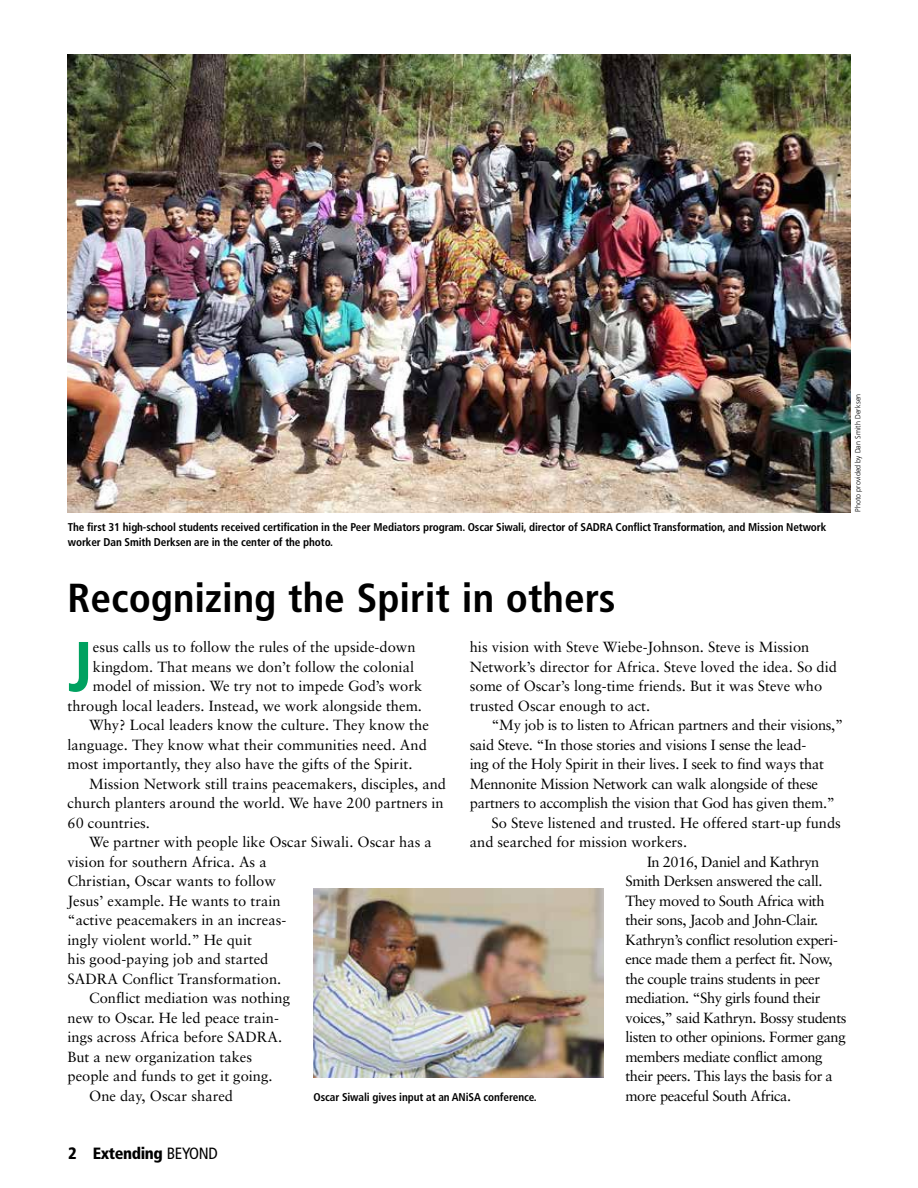
<style>
.page{position:relative;width:918px;height:1188px;background:#fff}
.page>*{position:absolute;margin:0;border:0;box-sizing:border-box;transform-origin:0 0}
.t1{font:700 condensed 70.5px "Frutiger";color:#00a160}
.t2{font:700 condensed 40.5px "Frutiger";color:#000}
.t3{font:900 condensed 16.35px "Frutiger";letter-spacing:-.025em;color:#000}
.t4{font:14.7px/19.5px "Sabon";color:#000}
.t5{font:14.7px "Sabon";letter-spacing:-.03em;color:#000}
.t6{font:14.7px "Sabon";letter-spacing:-.02em;color:#000}
.t7{font:700 condensed 11.25px/14.2px "Frutiger";letter-spacing:-.01em;color:#000}
.t8{font:300 7.5px "Frutiger";letter-spacing:.015em;color:#000;scale:.95 1}
.s1{font-size:16.5px}
.s2{font-weight:400}
</style>
<div class="page">
<img style="left:314px;top:888px;width:290px;height:190px">
<img style="left:68px;top:54px;width:782px;height:458px">
<p class="t7" style="left:68px;top:520px;width:760px">The first 31 high-school students received certification in the Peer Mediators program. Oscar Siwali, director of SADRA Conflict Transformation, and Mission Network worker Dan Smith Derksen are in the center of the photo.</p>
<p class="t8" style="left:854px;top:512px;width:126px;rotate:-90deg">Photo provided by Dan Smith Derksen</p>
<h2 class="t2" style="left:68px;top:574px;width:550px">Recognizing the Spirit in others</h2>
<h1 class="t1" style="left:68px;top:625px;width:27px">J</h1>
<p class="t4" style="left:93px;top:637px;width:324px">esus calls us to follow the rules of the upside-down</p>
<p class="t4" style="left:470px;top:637px;width:369px">his vision with Steve Wiebe-Johnson. Steve is Mission Network’s director for Africa. Steve loved the idea. So did some of Oscar’s long-time friends. But it was Steve who trusted Oscar enough to act.</p>
<p class="t6" style="left:491px;top:716px;width:353px">“My job is to listen to African partners and their visions,”</p>
<p class="t6" style="left:470px;top:736px;width:338px">said Steve. “In those stories and visions I sense the lead-</p>
<p class="t6" style="left:470px;top:755px;width:356px">ing of the Holy Spirit in their lives. I seek to find ways that</p>
<p class="t6" style="left:470px;top:775px;width:350px">Mennonite Mission Network can walk alongside of these</p>
<p class="t6" style="left:470px;top:794px;width:367px">partners to accomplish the vision that God has given them.”</p>
<p class="t4" style="left:491px;top:813px;width:351px">So Steve listened and trusted. He offered start-up funds</p>
<p class="t4" style="left:470px;top:832px;width:219px">and searched for mission workers.</p>
<p class="t5" style="left:647px;top:853px;width:174px">In 2016, Daniel and Kathryn</p>
<p class="t5" style="left:626px;top:872px;width:199px">Smith Derksen answered the call.</p>
<p class="t5" style="left:626px;top:892px;width:201px">They moved to South Africa with</p>
<p class="t5" style="left:626px;top:911px;width:194px">their sons, Jacob and John-Clair.</p>
<p class="t5" style="left:626px;top:931px;width:214px">Kathryn’s conflict resolution experi-</p>
<p class="t5" style="left:626px;top:950px;width:208px">ence made them a perfect fit. Now,</p>
<p class="t5" style="left:626px;top:970px;width:196px">the couple trains students in peer</p>
<p class="t5" style="left:626px;top:989px;width:197px">mediation. “Shy girls found their</p>
<p class="t5" style="left:626px;top:1009px;width:223px">voices,” said Kathryn. Bossy students</p>
<p class="t5" style="left:626px;top:1028px;width:222px">listen to other opinions. Former gang</p>
<p class="t5" style="left:626px;top:1048px;width:199px">members mediate conflict among</p>
<p class="t5" style="left:626px;top:1067px;width:209px">their peers. This lays the basis for a</p>
<p class="t5" style="left:626px;top:1087px;width:167px">more peaceful South Africa.</p>
<p class="t4" style="left:93px;top:657px;width:323px">kingdom. That means we don’t follow the colonial</p>
<p class="t4" style="left:93px;top:676px;width:331px">model of mission. We try not to impede God’s work</p>
<p class="t4" style="left:67px;top:696px;width:356px">through local leaders. Instead, we work alongside them.</p>
<p class="t4" style="left:89px;top:715px;width:341px">Why? Local leaders know the culture. They know the</p>
<p class="t4" style="left:67px;top:735px;width:361px">language. They know what their communities need. And</p>
<p class="t4" style="left:67px;top:754px;width:346px">most importantly, they also have the gifts of the Spirit.</p>
<p class="t4" style="left:89px;top:774px;width:358px">Mission Network still trains peacemakers, disciples, and</p>
<p class="t4" style="left:67px;top:793px;width:378px">church planters around the world. We have 200 partners in</p>
<p class="t4" style="left:67px;top:813px;width:84px">60 countries.</p>
<p class="t4" style="left:89px;top:832px;width:344px">We partner with people like Oscar Siwali. Oscar has a</p>
<p class="t4" style="left:67px;top:852px;width:201px">vision for southern Africa. As a</p>
<p class="t4" style="left:67px;top:871px;width:210px">Christian, Oscar wants to follow</p>
<p class="t4" style="left:67px;top:891px;width:215px">Jesus’ example. He wants to train</p>
<p class="t4" style="left:67px;top:910px;width:220px">“active peacemakers in an increas-</p>
<p class="t4" style="left:68px;top:930px;width:186px">ingly violent world.” He quit</p>
<p class="t4" style="left:68px;top:949px;width:202px">his good-paying job and started</p>
<p class="t4" style="left:68px;top:969px;width:215px">SADRA Conflict Transformation.</p>
<p class="t4" style="left:89px;top:988px;width:202px">Conflict mediation was nothing</p>
<p class="t4" style="left:68px;top:1008px;width:213px">new to Oscar. He led peace train-</p>
<p class="t4" style="left:68px;top:1027px;width:216px">ings across Africa before SADRA.</p>
<p class="t4" style="left:68px;top:1047px;width:186px">But a new organization takes</p>
<p class="t4" style="left:68px;top:1066px;width:207px">people and funds to get it going.</p>
<p class="t4" style="left:89px;top:1086px;width:146px">One day, Oscar shared</p>
<p class="t7" style="left:314px;top:1090px;width:225px">Oscar Siwali gives input at an ANiSA conference.</p>
<p class="t3" style="left:68px;top:1144px;width:151px"><span class="s1">2</span> Extending <span class="s2">BEYOND</span></p>
</div>
